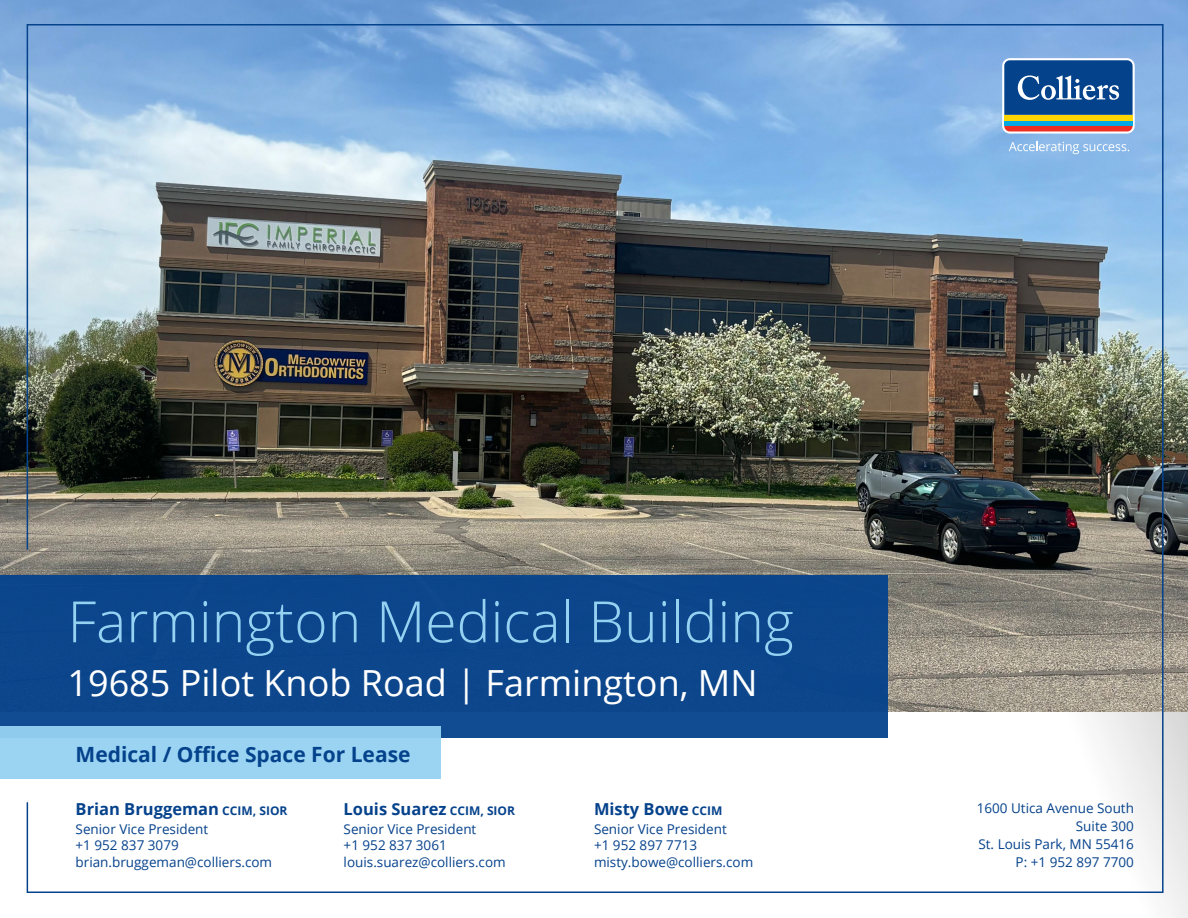
<style>
.page{position:relative;width:1188px;height:918px;background:#fff}
.page>*{position:absolute;margin:0;border:0;box-sizing:border-box;transform-origin:0 0}
.t1{font:300 57px "Open Sans";color:#95d2f2}
.t2{font:36px "Open Sans";color:#fff}
.t3{font:700 21px "Open Sans";color:#05428c}
.t4{font:700 16.5px "Open Sans";color:#05428c}
.t5{font:13.5px/16.5px "Open Sans";color:#05428c}
.s1{font-size:12px}
</style>
<div class="page">
<svg style="left:1164px;top:712px;width:24px;height:206px;fill:#e6e6e6"></svg>
<img style="left:0;top:0;width:1188px;height:712px">
<div style="left:0;top:575px;width:888px;height:162px;background:#0c458b"></div>
<div style="left:0;top:726px;width:441px;height:52px;background:#95d2f2"></div>
<img style="left:26px;top:23px;width:1138px;height:871px">
<svg style="left:1002px;top:58px;width:133px;height:76px"></svg>
<div style="left:1004px;top:120px;width:129px;height:6px;background:#00a8e4"></div>
<div style="left:1004px;top:115px;width:129px;height:5px;background:#fed503"></div>
<svg style="left:1004px;top:126px;width:129px;height:5px"></svg>
<svg style="left:1004px;top:60px;width:129px;height:55px;background:#235899"></svg>
<svg style="left:1009px;top:141px;width:120px;height:13px;background:#a0c6ec"></svg>
<h1 class="t1" style="left:68px;top:583px;width:728px">Farmington Medical Building</h1>
<h2 class="t2" style="left:68px;top:659px;width:692px">19685 Pilot Knob Road | Farmington, MN</h2>
<h3 class="t3" style="left:76px;top:740px;width:336px">Medical / Office Space For Lease</h3>
<p class="t4" style="left:76px;top:797px;width:213px">Brian Bruggeman <span class="s1">CCIM, SIOR</span></p>
<p class="t5" style="left:76px;top:821px;width:198px">Senior Vice President<br>+1 952 837 3079 brian.bruggeman@colliers.com</p>
<p class="t4" style="left:344px;top:797px;width:173px">Louis Suarez <span class="s1">CCIM, SIOR</span></p>
<p class="t5" style="left:344px;top:821px;width:164px">Senior Vice President<br>+1 952 837 3061 louis.suarez@colliers.com</p>
<p class="t4" style="left:594px;top:797px;width:130px">Misty Bowe <span class="s1">CCIM</span></p>
<p class="t5" style="left:594px;top:821px;width:161px">Senior Vice President<br>+1 952 897 7713 misty.bowe@colliers.com</p>
<p class="t5" style="left:977px;top:799px;width:159px;line-height:18px;text-align:right">1600 Utica Avenue South<br>Suite 300<br>St. Louis Park, MN 55416<br>P: +1 952 897 7700</p>
</div>
